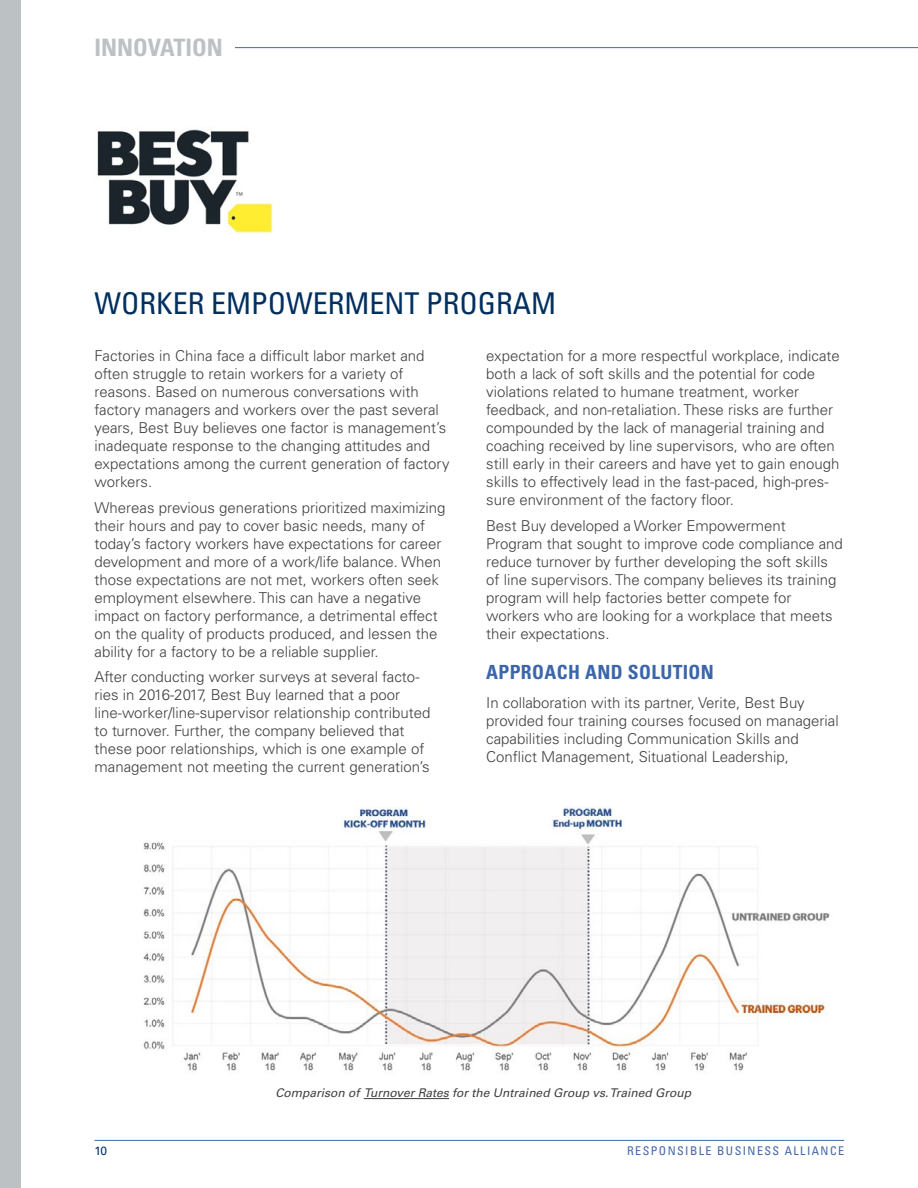
<style>
.page{position:relative;width:918px;height:1188px;background:#fff}
.page>*{position:absolute;margin:0;border:0;box-sizing:border-box;transform-origin:0 0}
.t1{font:condensed 30px "Univers LT Std";color:#002f60}
.t2{font:700 condensed 24px "Univers LT Std";color:#bcc1c4}
.t3{font:700 condensed 19.5px "Univers LT Std";letter-spacing:.02em;color:#3b66ab}
.t4{font:300 15px/18px "Univers LT Std";color:#414042}
.t5{font:italic 12px "Univers LT Std";color:#414042}
.t6{font:condensed 12px "Univers LT Std";letter-spacing:.12em;color:#4467a9}
.t7{font:12px "Univers LT Std";color:#002f60}
</style>
<div class="page">
<hr style="left:95px;top:1140px;width:749px;height:1px;background:#4467a9">
<hr style="left:231px;top:47px;width:687px;height:1px;background:#4467a9">
<div style="left:0;top:0;width:21px;height:1188px;background:#bcc1c4"></div>
<img style="left:97px;top:129px;width:176px;height:105px">
<img style="left:143px;top:807px;width:687px;height:264px">
<div style="left:94px;top:38px;width:141px;height:18px;background:#fff"></div>
<hr style="left:364px;top:1098px;width:85px;height:1px;background:#414042">
<h2 class="t2" style="left:94px;top:33px;width:130px">INNOVATION</h2>
<h1 class="t1" style="left:94px;top:284px;width:463px">WORKER EMPOWERMENT PROGRAM</h1>
<p class="t4" style="left:94px;top:347px;width:357px">Factories in China face a difficult labor market and often struggle to retain workers for a variety of reasons. Based on numerous conversations with factory managers and workers over the past several years, Best Buy believes one factor is management’s inadequate response to the changing attitudes and expectations among the current generation of factory workers.</p>
<p class="t4" style="left:94px;top:498px;width:353px">Whereas previous generations prioritized maximizing their hours and pay to cover basic needs, many of today’s factory workers have expectations for career development and more of a work/life balance. When those expectations are not met, workers often seek employment elsewhere. This can have a negative impact on factory performance, a detrimental effect on the quality of products produced, and lessen the ability for a factory to be a reliable supplier.</p>
<p class="t4" style="left:94px;top:668px;width:337px">After conducting worker surveys at several facto&shy;ries in 2016-2017, Best Buy learned that a poor line-worker/line-supervisor relationship contributed to turnover. Further, the company believed that these poor relationships, which is one example of management not meeting the current generation’s</p>
<p class="t4" style="left:486px;top:347px;width:355px">expectation for a more respectful workplace, indicate both a lack of soft skills and the potential for code violations related to humane treatment, worker feedback, and non-retaliation. These risks are further compounded by the lack of managerial training and coaching received by line supervisors, who are often still early in their careers and have yet to gain enough skills to effectively lead in the fast-paced, high-pres&shy;sure environment of the factory floor.</p>
<p class="t4" style="left:486px;top:516px;width:358px">Best Buy developed a Worker Empowerment Program that sought to improve code compliance and reduce turnover by further developing the soft skills of line supervisors. The company believes its training program will help factories better compete for workers who are looking for a workplace that meets their expectations.</p>
<h3 class="t3" style="left:486px;top:661px;width:229px">APPROACH AND SOLUTION</h3>
<p class="t4" style="left:486px;top:694px;width:354px">In collaboration with its partner, Verite, Best Buy provided four training courses focused on managerial capabilities including Communication Skills and Conflict Management, Situational Leadership,</p>
<p class="t5" style="left:275px;top:1086px;width:417px">Comparison of Turnover Rates for the Untrained Group vs. Trained Group</p>
<p class="t7" style="left:94px;top:1144px;width:14px">10</p>
<p class="t6" style="left:627px;top:1143px;width:219px">RESPONSIBLE BUSINESS ALLIANCE</p>
</div>
